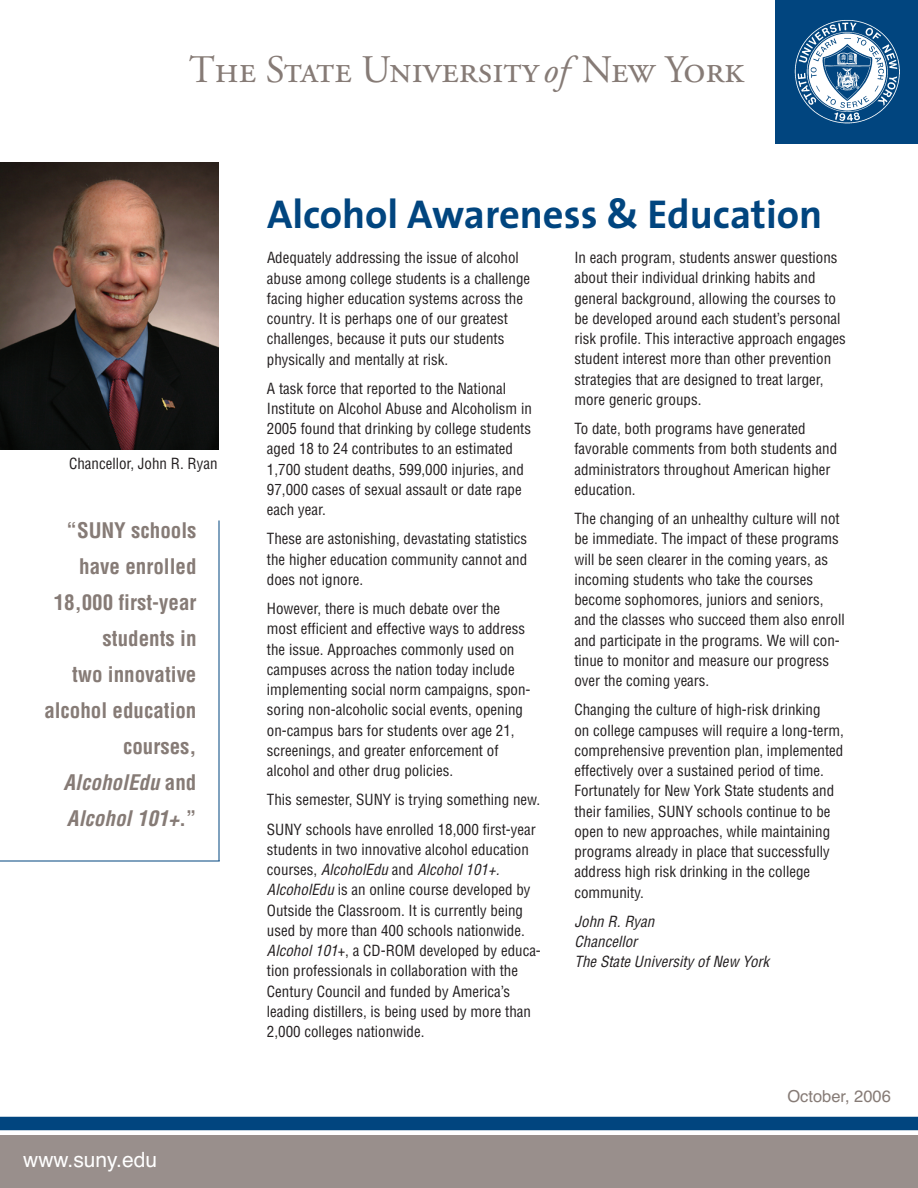
<style>
.page{position:relative;width:918px;height:1188px;background:#fff}
.page>*{position:absolute;margin:0;border:0;box-sizing:border-box;transform-origin:0 0}
.t1{font:700 40.5px "The Sans";color:#01457f}
.t2{font:39px "Adobe Garamond Regular SC";color:#867b76}
.t3{font:700 condensed 21px/36px "Helvetica";color:#867b76;text-align:right}
.t4{font:21px "Helvetica";color:#fff}
.t5{font:16.5px "Helvetica";color:#867b76}
.t6{font:condensed 15px/20.2px "Helvetica";color:#231f20}
.t7{font:italic condensed 15px/20.2px "Helvetica";letter-spacing:.005em;color:#231f20}
.s1{font-family:"Adobe Garamond";font-style:italic;font-size:37.5px}
.s2{font-style:italic}
</style>
<div class="page">
<div style="left:0;top:1136px;width:918px;height:52px;background:#998f8c"></div>
<div style="left:776px;top:0;width:142px;height:144px;background:#01457f"></div>
<div style="left:0;top:1117px;width:918px;height:13px;background:#01457f"></div>
<hr style="left:219px;top:520px;width:1px;height:341px;background:#01457f">
<hr style="left:0;top:861px;width:220px;height:1px;background:#01457f">
<img style="left:794px;top:20px;width:106px;height:104px">
<img style="left:0;top:162px;width:219px;height:288px">
<h2 class="t2" style="left:189px;top:54px;width:556px">The State University<span class="s1">of</span> New York</h2>
<p class="t6" style="left:69px;top:453px;width:150px">Chancellor, John R. Ryan</p>
<h3 class="t3" style="left:44px;top:513px;width:154px">“SUNY schools have enrolled<br>18,000 first-year students in<br>two innovative alcohol education courses,<br><span class="s2">AlcoholEdu</span> and<br><span class="s2">Alcohol 101+</span>.”</h3>
<h3 class="t4" style="left:23px;top:1147px;width:135px">www.suny.edu</h3>
<h1 class="t1" style="left:267px;top:198px;width:557px">Alcohol Awareness &amp; Education</h1>
<p class="t6" style="left:267px;top:248px;width:265px">Adequately addressing the issue of alcohol abuse among college students is a challenge facing higher education systems across the country. It is perhaps one of our greatest challenges, because it puts our students physically and mentally at risk.</p>
<p class="t6" style="left:267px;top:378px;width:266px">A task force that reported to the National Institute on Alcohol Abuse and Alcoholism in 2005 found that drinking by college students aged 18 to 24 contributes to an estimated 1,700 student deaths, 599,000 injuries, and 97,000 cases of sexual assault or date rape each year.</p>
<p class="t6" style="left:267px;top:529px;width:262px;text-align:justify">These are astonishing, devastating statistics the higher education community cannot and does not ignore.</p>
<p class="t6" style="left:267px;top:599px;width:265px">However, there is much debate over the most efficient and effective ways to address the issue. Approaches commonly used on campuses across the nation today include implementing social norm campaigns, spon&shy;soring non-alcoholic social events, opening on-campus bars for students over age 21, screenings, and greater enforcement of alcohol and other drug policies.</p>
<p class="t6" style="left:267px;top:786px;width:275px;line-height:29.2px">This semester, SUNY is trying something new.<br>SUNY schools have enrolled 18,000 first-year</p>
<p class="t6" style="left:267px;top:840px;width:275px">students in two innovative alcohol education courses, <span class="s2">AlcoholEdu</span> and <span class="s2">Alcohol 101+.<br>AlcoholEdu</span> is an online course developed by Outside the Classroom. It is currently being used by more than 400 schools nationwide.<br><span class="s2">Alcohol 101</span>+, a CD-ROM developed by educa&shy;tion professionals in collaboration with the Century Council and funded by America’s leading distillers, is being used by more than 2,000 colleges nationwide.</p>
<p class="t6" style="left:574px;top:248px;width:273px">In each program, students answer questions about their individual drinking habits and general background, allowing the courses to be developed around each student’s personal risk profile. This interactive approach engages student interest more than other prevention strategies that are designed to treat larger, more generic groups.</p>
<p class="t6" style="left:574px;top:419px;width:264px">To date, both programs have generated favorable comments from both students and administrators throughout American higher education.</p>
<p class="t6" style="left:574px;top:509px;width:272px">The changing of an unhealthy culture will not be immediate. The impact of these programs will be seen clearer in the coming years, as incoming students who take the courses become sophomores, juniors and seniors, and the classes who succeed them also enroll and participate in the programs. We will con&shy;tinue to monitor and measure our progress over the coming years.</p>
<p class="t6" style="left:574px;top:700px;width:271px">Changing the culture of high-risk drinking<br>on college campuses will require a long-term, comprehensive prevention plan, implemented effectively over a sustained period of time.<br>Fortunately for New York State students and their families, SUNY schools continue to be open to new approaches, while maintaining programs already in place that successfully address high risk drinking in the college community.</p>
<p class="t7" style="left:574px;top:912px;width:196px">John R. Ryan<br>Chancellor<br>The State University of New York</p>
<p class="t5" style="left:787px;top:1086px;width:105px">October, 2006</p>
</div>
